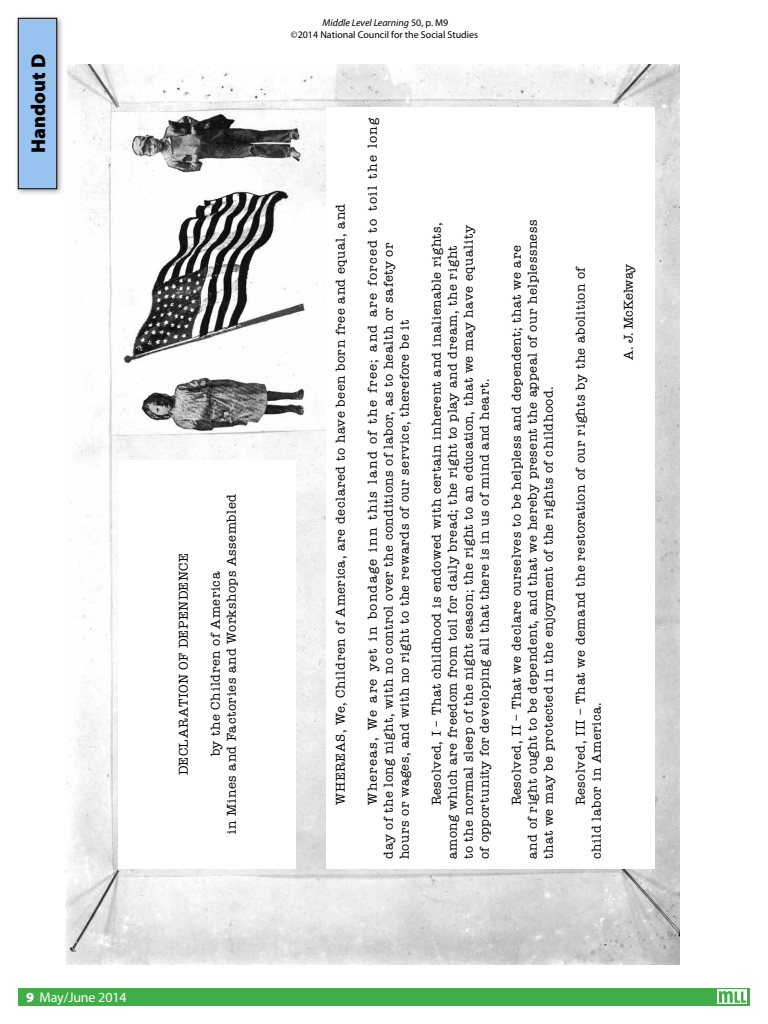
<style>
.page{position:relative;width:768px;height:1024px;background:#fff}
.page>*{position:absolute;margin:0;border:0;box-sizing:border-box;transform-origin:0 0}
.t1{font:900 20px "Myriad Pro";color:#000}
.t2{font:14px "Myriad Pro";letter-spacing:-.01em;color:#fff}
.t3{font:13px/16px "American Typewriter";letter-spacing:.045em;color:#000}
.t4{font:13px "American Typewriter";letter-spacing:-.01em;color:#000}
.t5{font:10px/12px "Myriad Pro";color:#000;text-align:center}
.s1{font-style:italic}
.s2{font-weight:900}
</style>
<div class="page">
<div style="left:630px;top:988px;width:120px;height:18px;background:#41ad49"></div>
<div style="left:18px;top:988px;width:724px;height:18px;background:#41ad49"></div>
<div style="left:717px;top:990px;width:30px;height:14px;background:#e8f5e9"></div>
<svg style="left:719px;top:991px;width:27px;height:12px"></svg>
<img style="left:65px;top:64px;width:615px;height:901px">
<div style="left:14px;top:14px;width:50px;height:182px;background:#000;opacity:.38"></div>
<div style="left:18px;top:18px;width:39px;height:171px;background:#97c3ee"></div>
<div style="left:18px;top:18px;width:39px;height:171px;border:1px solid #000"></div>
<div style="left:327px;top:107px;width:328px;height:761px;background:#fff"></div>
<div style="left:118px;top:460px;width:178px;height:408px;background:#fff"></div>
<h1 class="t1" style="left:27px;top:153px;width:100px;rotate:-90deg">Handout D</h1>
<p class="t3" style="left:175px;top:775px;width:223px;rotate:-90deg">DECLARATION OF DEPENDENCE</p>
<p class="t3" style="left:207px;top:834px;width:341px;text-align:center;rotate:-90deg">by the Children of America<br>in Mines and Factories and Workshops Assembled</p>
<p class="t5" style="left:291px;top:16px;width:189px"><span class="s1">Middle Level Learning</span> 50, p. M9<br>©2014 National Council for the Social Studies</p>
<p class="t3" style="left:332px;top:805px;width:603px;rotate:-90deg">WHEREAS, We, Children of America, are declared to have been born free and equal, and</p>
<p class="t3" style="left:364px;top:859px;width:744px;text-indent:54px;rotate:-90deg">Whereas, We are yet in bondage inn this land of the free; and are forced to toil the long day of the long night, with no control over the conditions of labor, as to health or safety or<br>hours or wages, and with no right to the rewards of our service, therefore be it</p>
<p class="t3" style="left:428px;top:859px;width:639px;text-indent:54px;rotate:-90deg">Resolved, I – That childhood is endowed with certain inherent and inalienable rights, among which are freedom from toil for daily bread; the right to play and dream, the right<br>to the normal sleep of the night season; the right to an education, that we may have equality of opportunity for developing all that there is in us of mind and heart.</p>
<p class="t3" style="left:508px;top:859px;width:641px;text-indent:54px;rotate:-90deg">Resolved, II – That we declare ourselves to be helpless and dependent; that we are and of right ought to be dependent, and that we hereby present the appeal of our helplessness that we may be protected in the enjoyment of the rights of childhood.</p>
<p class="t3" style="left:572px;top:859px;width:594px;text-indent:54px;rotate:-90deg">Resolved, III – That we demand the restoration of our rights by the abolition of child labor in America.</p>
<p class="t4" style="left:619px;top:360px;width:98px;rotate:-90deg">A. J. McKelway</p>
<p class="t2" style="left:26px;top:990px;width:102px"><span class="s2">9</span> May/June 2014</p>
</div>
